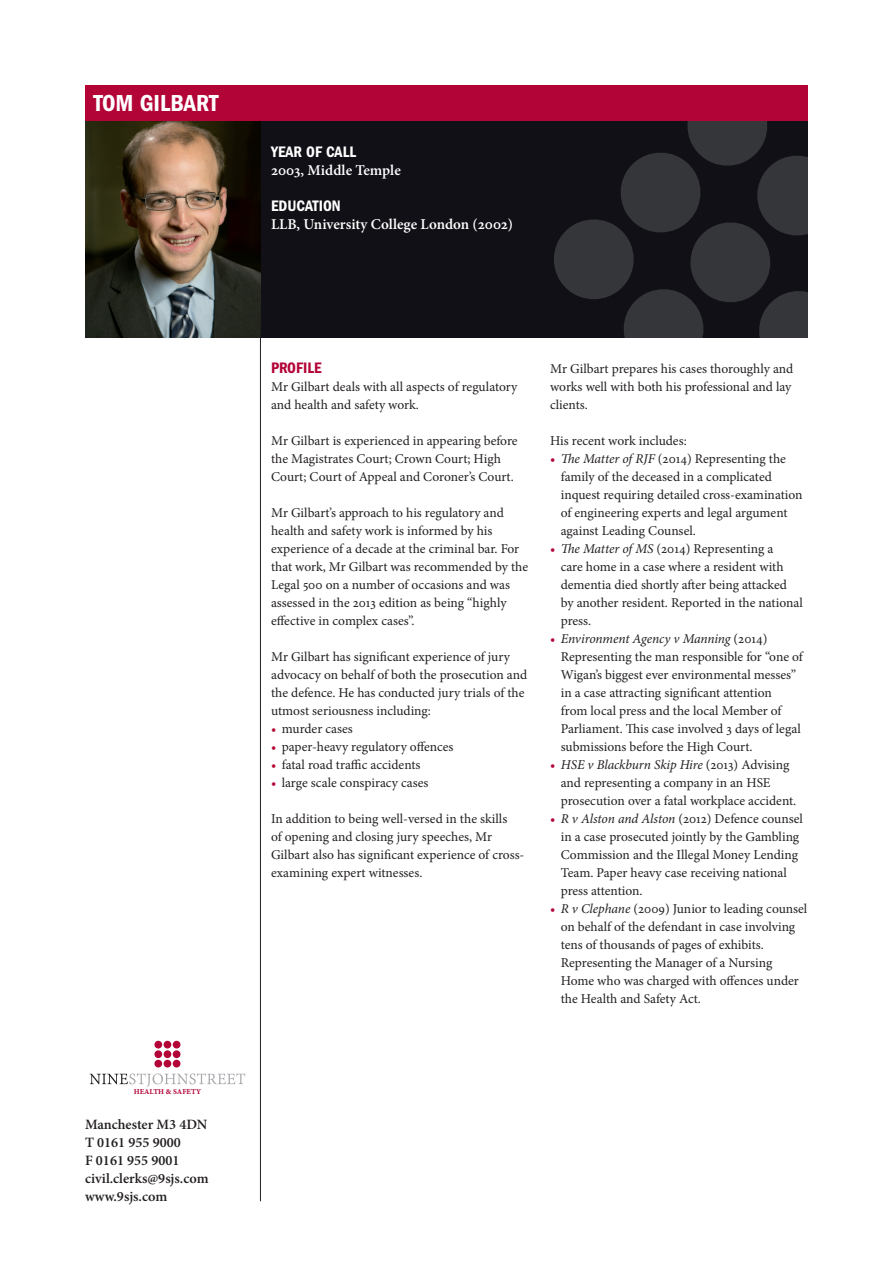
<style>
.page{position:relative;width:893px;height:1263px;background:#fff}
.page>*{position:absolute;margin:0;border:0;box-sizing:border-box;transform-origin:0 0}
.t1{font:24px "ITC Franklin Gothic Std Dm Cd";color:#fff}
.t2{font:15.75px "ITC Franklin Gothic Std Dm Cd";color:#fff}
.t3{font:15.75px "ITC Franklin Gothic Std Dm Cd";color:#b30437}
.t4{font:600 15px "Minion Pro";color:#fff}
.t5{font:600 14.25px/18px "Minion Pro";color:#231f20}
.t6{font:13.5px/18px "Minion Pro";color:#231f20}
.t7{font:7.5px "Minion Pro Bold Capt";color:#b30437}
.s1{color:#b30437}
.s2{font-style:italic}
</style>
<div class="page">
<div style="left:85px;top:85px;width:723px;height:36px;background:#b30437"></div>
<div style="left:85px;top:121px;width:723px;height:216px;background:#111016"></div>
<svg style="left:554px;top:121px;width:254px;height:216px"></svg>
<div style="left:154px;top:1041px;width:8px;height:7px;background:#b30437;border-radius:50%"></div>
<div style="left:164px;top:1041px;width:7px;height:7px;background:#b30437;border-radius:50%"></div>
<div style="left:173px;top:1041px;width:7px;height:7px;background:#b30437;border-radius:50%"></div>
<div style="left:154px;top:1050px;width:8px;height:8px;background:#b30437;border-radius:50%"></div>
<div style="left:164px;top:1050px;width:7px;height:8px;background:#b30437;border-radius:50%"></div>
<div style="left:173px;top:1050px;width:7px;height:8px;background:#b30437;border-radius:50%"></div>
<div style="left:154px;top:1060px;width:8px;height:7px;background:#b30437;border-radius:50%"></div>
<div style="left:164px;top:1060px;width:7px;height:7px;background:#b30437;border-radius:50%"></div>
<div style="left:173px;top:1060px;width:7px;height:7px;background:#b30437;border-radius:50%"></div>
<svg style="left:90px;top:1073px;width:155px;height:14px"></svg>
<hr style="left:260px;top:121px;width:1px;height:216px;background:#fff">
<hr style="left:260px;top:337px;width:1px;height:864px;background:#231f20">
<img style="left:85px;top:121px;width:175px;height:216px">
<h1 class="t1" style="left:94px;top:90px;width:127px">TOM GILBART</h1>
<p class="t2" style="left:271px;top:143px;width:87px">YEAR OF CALL</p>
<p class="t4" style="left:271px;top:160px;width:131px">2003, Middle Temple</p>
<p class="t2" style="left:271px;top:197px;width:71px">EDUCATION</p>
<p class="t4" style="left:271px;top:214px;width:244px">LLB, University College London (2002)</p>
<p class="t7" style="left:134px;top:1086px;width:69px">HEALTH &amp; SAFETY</p>
<p class="t5" style="left:85px;top:1115px;width:125px">Manchester M3 4DN<br>T 0161 955 9000<br>F 0161 955 9001 civil.clerks@9sjs.com www.9sjs.com</p>
<p class="t3" style="left:271px;top:359px;width:52px">PROFILE</p>
<p class="t6" style="left:271px;top:378px;width:248px">Mr Gilbart deals with all aspects of regulatory and health and safety work.</p>
<p class="t6" style="left:271px;top:432px;width:248px">Mr Gilbart is experienced in appearing before the Magistrates Court; Crown Court; High<br>Court; Court of Appeal and Coroner’s Court.</p>
<p class="t6" style="left:271px;top:504px;width:258px">Mr Gilbart’s approach to his regulatory and health and safety work is informed by his experience of a decade at the criminal bar. For that work, Mr Gilbart was recommended by the Legal 500 on a number of occasions and was assessed in the 2013 edition as being “highly effective in complex cases”.</p>
<p class="t6" style="left:271px;top:648px;width:258px">Mr Gilbart has significant experience of jury advocacy on behalf of both the prosecution and the defence. He has conducted jury trials of the utmost seriousness including:</p>
<p class="t6" style="left:271px;top:720px;width:83px"><span class="s1">•</span> murder cases</p>
<p class="t6" style="left:271px;top:738px;width:184px"><span class="s1">•</span> paper-heavy regulatory offences</p>
<p class="t6" style="left:271px;top:756px;width:151px"><span class="s1">•</span> fatal road traffic accidents</p>
<p class="t6" style="left:271px;top:774px;width:159px"><span class="s1">•</span> large scale conspiracy cases</p>
<p class="t6" style="left:271px;top:810px;width:255px">In addition to being well-versed in the skills<br>of opening and closing jury speeches, Mr Gilbart also has significant experience of cross&shy;examining expert witnesses.</p>
<p class="t6" style="left:550px;top:360px;width:245px">Mr Gilbart prepares his cases thoroughly and works well with both his professional and lay clients.</p>
<p class="t6" style="left:550px;top:432px;width:138px">His recent work includes:</p>
<p class="t6" style="left:561px;top:450px;width:243px;text-indent:-11px"><span class="s1">•</span> <span class="s2">The Matter of RJF</span> (2014) Representing the family of the deceased in a complicated inquest requiring detailed cross-examination of engineering experts and legal argument against Leading Counsel.</p>
<p class="t6" style="left:561px;top:540px;width:244px;text-indent:-11px"><span class="s1">•</span> <span class="s2">The Matter of MS</span> (2014) Representing a<br>care home in a case where a resident with dementia died shortly after being attacked by another resident. Reported in the national press.</p>
<p class="t6" style="left:561px;top:630px;width:244px;text-indent:-11px"><span class="s1">•</span> <span class="s2">Environment Agency v Manning</span> (2014)<br>Representing the man responsible for “one of Wigan’s biggest ever environmental messes” in a case attracting significant attention<br>from local press and the local Member of Parliament. This case involved 3 days of legal submissions before the High Court.</p>
<p class="t6" style="left:561px;top:756px;width:237px;text-indent:-11px"><span class="s1">•</span> <span class="s2">HSE v Blackburn Skip Hire</span> (2013) Advising and representing a company in an HSE prosecution over a fatal workplace accident.</p>
<p class="t6" style="left:561px;top:810px;width:244px;text-indent:-11px"><span class="s1">•</span> <span class="s2">R v Alston and Alston</span> (2012) Defence counsel in a case prosecuted jointly by the Gambling Commission and the Illegal Money Lending Team. Paper heavy case receiving national press attention.</p>
<p class="t6" style="left:561px;top:900px;width:248px;text-indent:-11px"><span class="s1">•</span> <span class="s2">R v Clephane</span> (2009) Junior to leading counsel on behalf of the defendant in case involving tens of thousands of pages of exhibits.<br>Representing the Manager of a Nursing Home who was charged with offences under the Health and Safety Act.</p>
</div>
